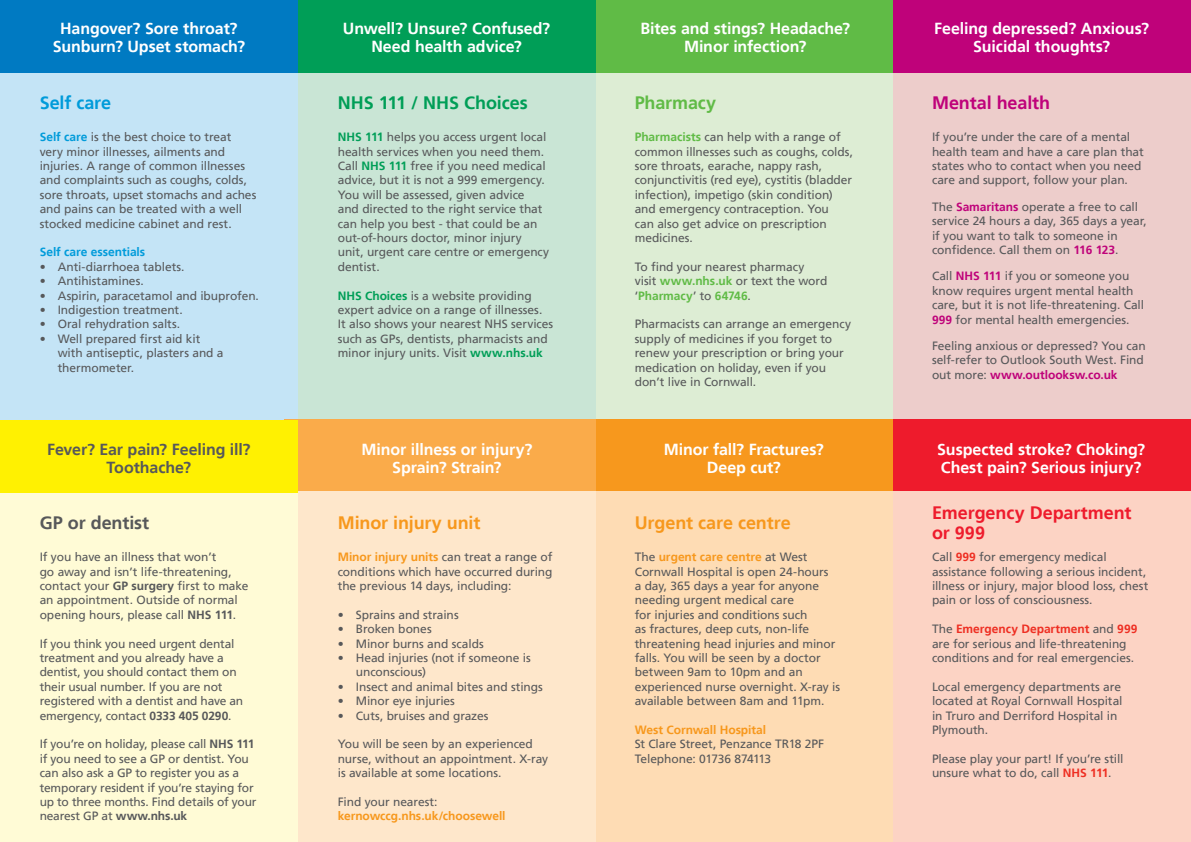
<style>
.page{position:relative;width:1191px;height:842px;background:#fff}
.page>*{position:absolute;margin:0;border:0;box-sizing:border-box;transform-origin:0 0}
.t1{font:700 18px "Frutiger";letter-spacing:-.01em;color:#f7981d}
.t2{font:700 18px/20px "Frutiger";letter-spacing:-.005em;color:#ee1b2c}
.t3{font:700 18px "Frutiger";letter-spacing:-.005em;color:#009e57}
.t4{font:700 18px "Frutiger";letter-spacing:-.005em;color:#bf027a}
.t5{font:700 18px "Frutiger";letter-spacing:-.005em;color:#57585a}
.t6{font:700 18px "Frutiger";letter-spacing:-.005em;color:#009bda}
.t7{font:700 18px "Frutiger";letter-spacing:-.005em;color:#60bb46}
.t8{font:700 16px/18px "Frutiger";letter-spacing:-.005em;color:#fff;text-align:center}
.t9{font:700 16px/18px "Frutiger";letter-spacing:-.01em;color:#57585a;text-align:center}
.t10{font:12px/14.4px "Frutiger";letter-spacing:-.005em;color:#57585a}
.t11{font:700 12px "Frutiger";letter-spacing:-.005em;color:#f7981d}
.t12{font:700 12px "Frutiger";color:#009bda}
.s1{font-weight:700;color:#009bda}
.s2{font-weight:700;color:#009e57}
.s3{font-weight:700;color:#60bb46}
.s4{font-weight:700;color:#bf027a}
.s5{font-weight:700}
.s6{font-weight:700;color:#f7981d}
.s7{font-weight:700;color:#ee2e22}
</style>
<div class="page">
<div style="left:581px;top:72px;width:312px;height:384px;background:#ddedd4"></div>
<div style="left:284px;top:72px;width:312px;height:385px;background:#c9e5d5"></div>
<div style="left:0;top:72px;width:298px;height:396px;background:#c4e4f6"></div>
<div style="left:893px;top:0;width:298px;height:421px;background:#edcdcb"></div>
<div style="left:893px;top:436px;width:298px;height:406px;background:#fcd3c4"></div>
<div style="left:581px;top:0;width:312px;height:72px;background:#60bb46"></div>
<div style="left:283px;top:0;width:312px;height:72px;background:#009e57"></div>
<div style="left:0;top:0;width:298px;height:72px;background:#007ac2"></div>
<div style="left:893px;top:0;width:298px;height:72px;background:#bf027a"></div>
<div style="left:893px;top:420px;width:298px;height:71px;background:#ee1b2c"></div>
<div style="left:581px;top:456px;width:312px;height:386px;background:#fedcb4"></div>
<div style="left:581px;top:420px;width:312px;height:71px;background:#f7981d"></div>
<div style="left:284px;top:458px;width:311px;height:384px;background:#fee7cb"></div>
<div style="left:0;top:458px;width:298px;height:384px;background:#fffbd6"></div>
<div style="left:284px;top:420px;width:311px;height:71px;background:#faab4a"></div>
<div style="left:0;top:420px;width:298px;height:72px;background:#fff101"></div>
<h2 class="t8" style="left:53px;top:20px;width:194px">Hangover? Sore throat?<br>Sunburn? Upset stomach?</h2>
<h2 class="t8" style="left:343px;top:20px;width:209px">Unwell? Unsure? Confused?<br>Need health advice?</h2>
<h2 class="t8" style="left:640px;top:20px;width:211px">Bites and stings? Headache?<br>Minor infection?</h2>
<h2 class="t8" style="left:934px;top:20px;width:216px">Feeling depressed? Anxious?<br>Suicidal thoughts?</h2>
<h1 class="t6" style="left:40px;top:92px;width:73px">Self care</h1>
<h1 class="t3" style="left:338px;top:92px;width:191px">NHS 111 / NHS Choices</h1>
<h1 class="t7" style="left:634px;top:92px;width:83px">Pharmacy</h1>
<h1 class="t4" style="left:932px;top:92px;width:120px">Mental health</h1>
<p class="t10" style="left:40px;top:130px;width:218px"><span class="s1">Self care</span> is the best choice to treat very minor illnesses, ailments and injuries. A range of common illnesses and complaints such as coughs, colds, sore throats, upset stomachs and aches and pains can be treated with a well stocked medicine cabinet and rest.</p>
<p class="t12" style="left:40px;top:245px;width:107px">Self care essentials</p>
<p class="t10" style="left:40px;top:259px;width:146px">• Anti-diarrhoea tablets.</p>
<p class="t10" style="left:40px;top:274px;width:106px">• Antihistamines.</p>
<p class="t10" style="left:40px;top:288px;width:221px">• Aspirin, paracetamol and ibuprofen.</p>
<p class="t10" style="left:40px;top:303px;width:145px">• Indigestion treatment.</p>
<p class="t10" style="left:40px;top:317px;width:142px">• Oral rehydration salts.</p>
<p class="t10" style="left:58px;top:331px;width:167px;text-indent:-18px">• Well prepared first aid kit with antiseptic, plasters and a thermometer.</p>
<p class="t10" style="left:338px;top:130px;width:213px"><span class="s2">NHS 111</span> helps you access urgent local health services when you need them.<br>Call <span class="s2">NHS 111</span> free if you need medical advice, but it is not a 999 emergency.<br>You will be assessed, given advice<br>and directed to the right service that can help you best - that could be an out-of-hours doctor, minor injury unit, urgent care centre or emergency dentist.</p>
<p class="t10" style="left:338px;top:288px;width:217px"><span class="s2">NHS Choices</span> is a website providing expert advice on a range of illnesses.<br>It also shows your nearest NHS services such as GPs, dentists, pharmacists and minor injury units. Visit <span class="s2">www.nhs.uk</span></p>
<p class="t10" style="left:634px;top:130px;width:220px"><span class="s3">Pharmacists</span> can help with a range of common illnesses such as coughs, colds, sore throats, earache, nappy rash, conjunctivitis (red eye), cystitis (bladder infection), impetigo (skin condition) and emergency contraception. You<br>can also get advice on prescription medicines.</p>
<p class="t10" style="left:634px;top:259px;width:194px">To find your nearest pharmacy visit <span class="s3">www.nhs.uk</span> or text the word ‘<span class="s3">Pharmacy</span>’ to <span class="s3">64746</span>.</p>
<p class="t10" style="left:634px;top:317px;width:218px">Pharmacists can arrange an emergency supply of medicines if you forget to renew your prescription or bring your medication on holiday, even if you don’t live in Cornwall.</p>
<p class="t10" style="left:932px;top:130px;width:213px">If you’re under the care of a mental health team and have a care plan that states who to contact when you need care and support, follow your plan.</p>
<p class="t10" style="left:932px;top:199px;width:216px">The <span class="s4">Samaritans</span> operate a free to call service 24 hours a day, 365 days a year, if you want to talk to someone in confidence. Call them on <span class="s4">116 123</span>.</p>
<p class="t10" style="left:932px;top:269px;width:213px">Call <span class="s4">NHS 111</span> if you or someone you know requires urgent mental health care, but it is not life-threatening. Call <span class="s4">999</span> for mental health emergencies.</p>
<p class="t10" style="left:932px;top:339px;width:215px">Feeling anxious or depressed? You can self-refer to Outlook South West. Find out more: <span class="s4">www.outlooksw.co.uk</span></p>
<h2 class="t9" style="left:47px;top:440px;width:205px">Fever? Ear pain? Feeling ill?<br>Toothache?</h2>
<h1 class="t5" style="left:40px;top:512px;width:111px">GP or dentist</h1>
<h2 class="t8" style="left:664px;top:440px;width:161px">Minor fall? Fractures?<br>Deep cut?</h2>
<h2 class="t8" style="left:361px;top:440px;width:172px">Minor illness or injury?<br>Sprain? Strain?</h2>
<h2 class="t8" style="left:937px;top:440px;width:209px;text-align:left">Suspected stroke? Choking?<br>Chest pain? Serious injury?</h2>
<h1 class="t1" style="left:338px;top:512px;width:144px">Minor injury unit</h1>
<h1 class="t2" style="left:932px;top:503px;width:201px">Emergency Department or 999</h1>
<h1 class="t1" style="left:634px;top:512px;width:157px">Urgent care centre</h1>
<p class="t10" style="left:40px;top:550px;width:210px">If you have an illness that won’t<br>go away and isn’t life-threatening, contact your <span class="s5">GP surgery</span> first to make an appointment. Outside of normal opening hours, please call <span class="s5">NHS 111</span>.</p>
<p class="t10" style="left:40px;top:636px;width:205px">If you think you need urgent dental treatment and you already have a dentist, you should contact them on their usual number. If you are not registered with a dentist and have an emergency, contact <span class="s5">0333 405 0290</span>.</p>
<p class="t10" style="left:40px;top:737px;width:218px">If you’re on holiday, please call <span class="s5">NHS 111 </span>if you need to see a GP or dentist. You can also ask a GP to register you as a temporary resident if you’re staying for up to three months. Find details of your nearest GP at <span class="s5">www.nhs.uk</span></p>
<p class="t10" style="left:338px;top:550px;width:216px;text-align:justify"><span class="s6">Minor injury units</span> can treat a range of conditions which have occurred during the previous 14 days, including:</p>
<p class="t10" style="left:338px;top:607px;width:122px">• Sprains and strains</p>
<p class="t10" style="left:338px;top:622px;width:95px">• Broken bones</p>
<p class="t10" style="left:338px;top:636px;width:147px">• Minor burns and scalds</p>
<p class="t10" style="left:356px;top:651px;width:176px;text-indent:-18px">• Head injuries (not if someone is unconscious)</p>
<p class="t10" style="left:338px;top:679px;width:207px">• Insect and animal bites and stings</p>
<p class="t10" style="left:338px;top:694px;width:119px">• Minor eye injuries</p>
<p class="t10" style="left:338px;top:708px;width:152px">• Cuts, bruises and grazes</p>
<p class="t10" style="left:338px;top:737px;width:212px">You will be seen by an experienced nurse, without an appointment. X-ray is available at some locations.</p>
<p class="t10" style="left:338px;top:795px;width:101px">Find your nearest:</p>
<p class="t11" style="left:338px;top:809px;width:169px">kernowccg.nhs.uk/choosewell</p>
<p class="t10" style="left:634px;top:550px;width:207px">The <span class="s6">urgent care centre</span> at West<br>Cornwall Hospital is open 24-hours<br>a day, 365 days a year for anyone needing urgent medical care<br>for injuries and conditions such<br>as fractures, deep cuts, non-life threatening head injuries and minor falls. You will be seen by a doctor between 9am to 10pm and an experienced nurse overnight. X-ray is available between 8am and 11pm.</p>
<p class="t11" style="left:634px;top:723px;width:133px">West Cornwall Hospital</p>
<p class="t10" style="left:634px;top:737px;width:191px">St Clare Street, Penzance TR18 2PF<br>Telephone: 01736 874113</p>
<p class="t10" style="left:932px;top:550px;width:218px">Call <span class="s7">999</span> for emergency medical assistance following a serious incident, illness or injury, major blood loss, chest pain or loss of consciousness.</p>
<p class="t10" style="left:932px;top:622px;width:207px">The <span class="s7">Emergency Department</span> and <span class="s7">999 </span>are for serious and life-threatening conditions and for real emergencies.</p>
<p class="t10" style="left:932px;top:679px;width:192px">Local emergency departments are located at Royal Cornwall Hospital in Truro and Derriford Hospital in<br>Plymouth.</p>
<p class="t10" style="left:932px;top:751px;width:193px">Please play your part! If you’re still unsure what to do, call <span class="s7">NHS 111</span>.</p>
</div>
